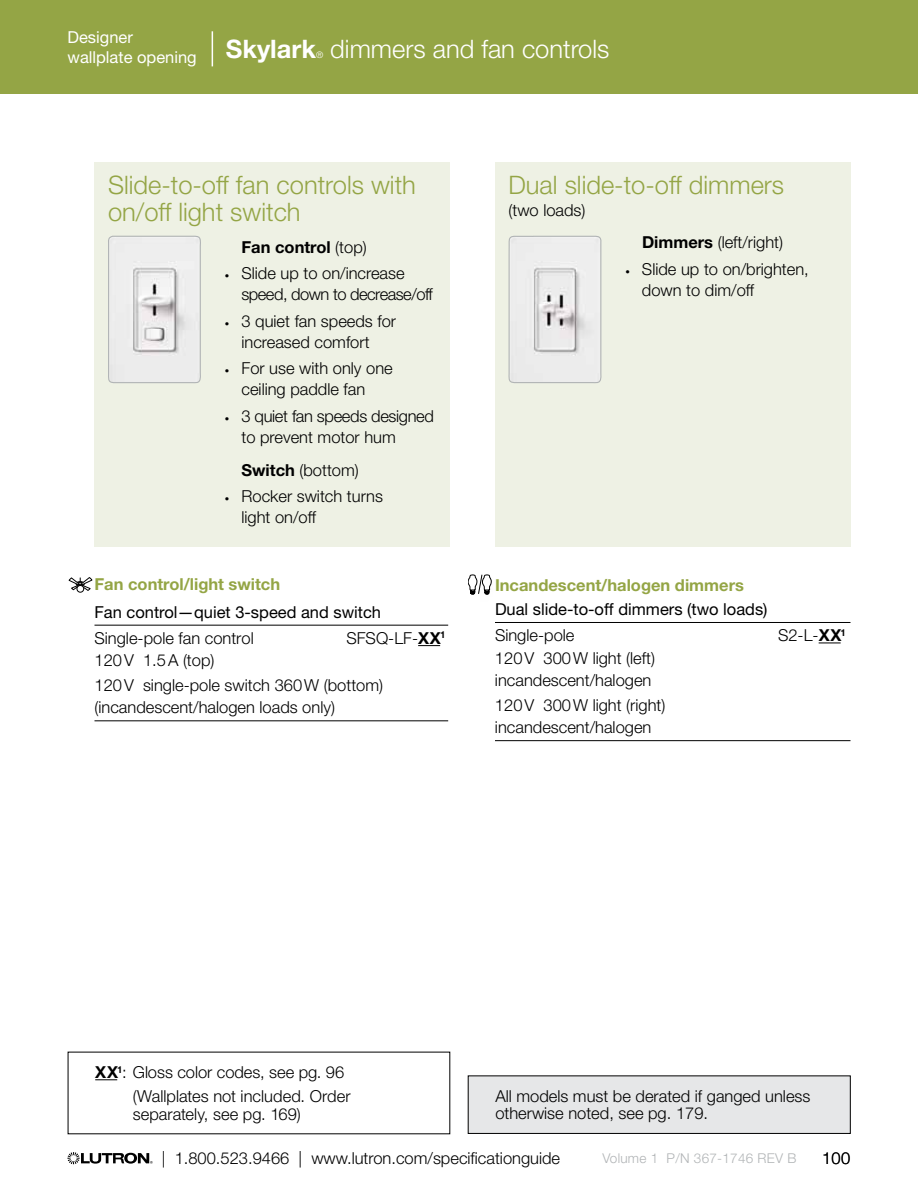
<style>
.page{position:relative;width:918px;height:1188px;background:#fff}
.page>*{position:absolute;margin:0;border:0;box-sizing:border-box;transform-origin:0 0}
.t1{font:300 25.5px/27px "Helvetica Neue LT Std";color:#94a545}
.t2{font:300 25.5px "Helvetica Neue LT Std";color:#fff}
.t3{font:700 25.5px "Helvetica Neue LT Std";color:#fff}
.t4{font:300 16.5px/21px "Helvetica Neue LT Std";color:#000}
.t5{font:16.5px "Helvetica Neue LT Std";color:#000}
.t6{font:700 16.5px "Helvetica Neue LT Std";color:#94a545}
.t7{font:300 16.5px/21px "Helvetica Neue LT Std";letter-spacing:-.03em;color:#000}
.t8{font:300 16.5px/21px "Helvetica Neue LT Std";letter-spacing:-.02em;color:#000}
.t9{font:16.5px/19.8px "Helvetica Neue LT Std";color:#fff}
.t10{font:700 16.5px "Helvetica Neue LT Std";color:#000}
.t11{font:300 13.5px "Helvetica Neue LT Std";letter-spacing:.02em;color:#b1b4b6}
.t12{font:300 9px "Helvetica Neue LT Std";color:#fff}
.s1{font-weight:300}
.s2{font-size:9px}
.s3{font-weight:700}
</style>
<div class="page">
<div style="left:495px;top:162px;width:355px;height:385px;background:#eef1e4"></div>
<svg style="left:508px;top:235px;width:94px;height:149px"></svg>
<div style="left:94px;top:162px;width:356px;height:385px;background:#eef1e4"></div>
<hr style="left:94px;top:625px;width:354px;height:1px;background:#000">
<svg style="left:418px;top:645px;width:22px;height:1px"></svg>
<hr style="left:94px;top:721px;width:354px;height:1px;background:#000">
<svg style="left:69px;top:577px;width:23px;height:14px"></svg>
<div style="left:77px;top:585px;width:7px;height:7px;background:#fff;border-radius:50%"></div>
<div style="left:77px;top:585px;width:7px;height:7px;border:1px solid #000;border-radius:50%"></div>
<svg style="left:108px;top:235px;width:93px;height:149px"></svg>
<svg style="left:95px;top:1079px;width:22px;height:1px"></svg>
<div style="left:468px;top:1076px;width:382px;height:57px;background:#e6e7e8"></div>
<div style="left:468px;top:1076px;width:382px;height:58px;border:1px solid #000"></div>
<hr style="left:495px;top:622px;width:355px;height:1px;background:#000">
<svg style="left:819px;top:643px;width:22px;height:1px"></svg>
<hr style="left:495px;top:740px;width:355px;height:1px;background:#000">
<svg style="left:468px;top:574px;width:23px;height:21px"></svg>
<div style="left:0;top:0;width:918px;height:94px;background:#94a545"></div>
<hr style="left:212px;top:31px;width:1px;height:35px;background:#fff">
<svg style="left:68px;top:1152px;width:85px;height:12px"></svg>
<p class="t9" style="left:68px;top:27px;width:131px">Designer wallplate opening</p>
<h1 class="t3" style="left:226px;top:33px;width:92px">Skylark</h1>
<p class="t12" style="left:316px;top:50px;width:9px">®</p>
<h1 class="t2" style="left:330px;top:34px;width:281px">dimmers and fan controls</h1>
<h1 class="t1" style="left:108px;top:171px;width:309px">Slide-to-off fan controls with on/off light switch</h1>
<p class="t10" style="left:241px;top:237px;width:127px">Fan control <span class="s1">(top)</span></p>
<p class="t7" style="left:241px;top:263px;width:193px;text-indent:-16px"><span class="s2">•</span> Slide up to on/increase speed, down to decrease/off</p>
<p class="t4" style="left:241px;top:310px;width:156px;text-indent:-16px"><span class="s2">•</span> 3 quiet fan speeds for increased comfort</p>
<p class="t4" style="left:241px;top:357px;width:153px;text-indent:-16px"><span class="s2">•</span> For use with only one ceiling paddle fan</p>
<p class="t8" style="left:241px;top:405px;width:194px;text-indent:-16px"><span class="s2">•</span> 3 quiet fan speeds designed to prevent motor hum</p>
<p class="t4" style="left:241px;top:459px;width:119px"><span class="s3">Switch</span> (bottom)</p>
<p class="t4" style="left:241px;top:485px;width:143px;text-indent:-16px"><span class="s2">•</span> Rocker switch turns light on/off</p>
<p class="t6" style="left:94px;top:573px;width:187px">Fan control/light switch</p>
<p class="t5" style="left:94px;top:602px;width:288px">Fan control—quiet 3-speed and switch</p>
<p class="t4" style="left:94px;top:627px;width:161px">Single-pole fan control</p>
<p class="t4" style="left:346px;top:627px;width:101px">SFSQ-LF-<span class="s3">XX</span><sup>1</sup></p>
<p class="t4" style="left:94px;top:648px;width:290px;line-height:24.5px">120V 1.5A (top)<br>120V single-pole switch 360W (bottom)</p>
<p class="t4" style="left:94px;top:697px;width:242px">(incandescent/halogen loads only)</p>
<h1 class="t1" style="left:508px;top:171px;width:277px">Dual slide-to-off dimmers</h1>
<p class="t4" style="left:508px;top:199px;width:79px">(two loads)</p>
<p class="t4" style="left:642px;top:232px;width:143px"><span class="s3">Dimmers</span> (left/right)</p>
<p class="t4" style="left:642px;top:258px;width:168px;text-indent:-16px"><span class="s2">•</span> Slide up to on/brighten, down to dim/off</p>
<p class="t6" style="left:495px;top:575px;width:250px">Incandescent/halogen dimmers</p>
<p class="t5" style="left:495px;top:599px;width:274px">Dual slide-to-off dimmers (two loads)</p>
<p class="t4" style="left:495px;top:625px;width:81px">Single-pole</p>
<p class="t4" style="left:778px;top:625px;width:69px">S2-L-<span class="s3">XX</span><sup>1</sup></p>
<p class="t4" style="left:495px;top:646px;width:162px;line-height:22.5px">120V 300W light (left) incandescent/halogen</p>
<p class="t4" style="left:495px;top:693px;width:172px;line-height:22.5px">120V 300W light (right) incandescent/halogen</p>
<p class="t4" style="left:133px;top:1060px;width:219px;line-height:23.4px;text-indent:-38px"><span class="s3">XX</span><sup>1</sup>: Gloss color codes, see pg. 96 (Wallplates not included. Order</p>
<p class="t4" style="left:133px;top:1103px;width:170px">separately, see pg. 169)</p>
<p class="t4" style="left:495px;top:1088px;width:317px;line-height:16.5px">All models must be derated if ganged unless otherwise noted, see pg. 179.</p>
<p class="t4" style="left:162px;top:1148px;width:400px">| 1.800.523.9466 | www.lutron.com/specificationguide</p>
<p class="t11" style="left:602px;top:1150px;width:196px">Volume 1 P/N 367-1746 REV B</p>
<p class="t4" style="left:822px;top:1147px;width:30px">100</p>
</div>
